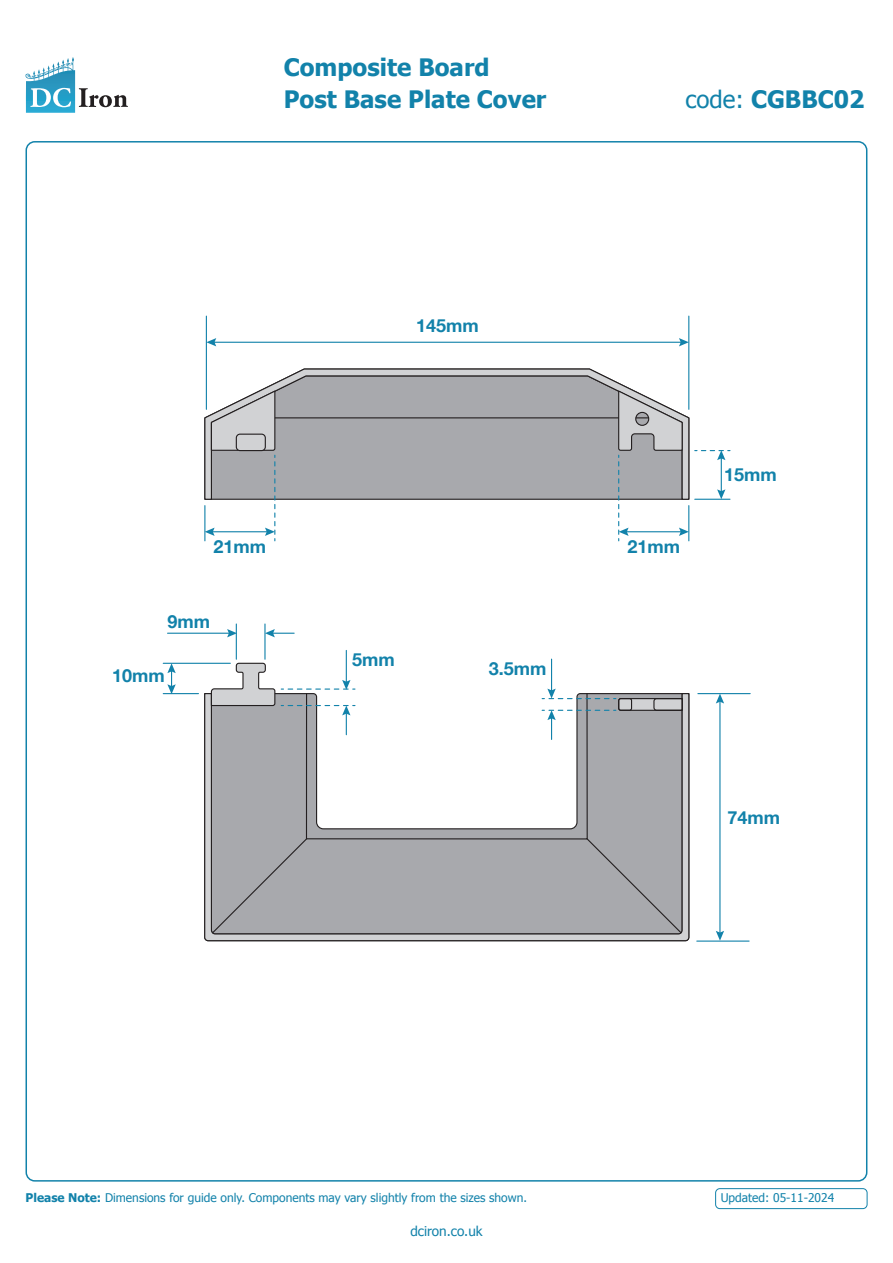
<style>
.page{position:relative;width:893px;height:1263px;background:#fff}
.page>*{position:absolute;margin:0;border:0;box-sizing:border-box;transform-origin:0 0}
.Product_Name{font:700 24px/31.5px "Tahoma";color:#1282aa}
.t1{font:700 18px "Helvetica Neue";color:#1282aa}
.t2{font:13.5px "Tahoma";color:#1282aa}
.Product_Name-2{font:12px "Tahoma";color:#1282aa}
.s1{font-weight:400}
.s2{font-weight:700}
</style>
<div class="page">
<div style="left:715px;top:1188px;width:152px;height:21px;border:1px solid #1282aa;border-radius:4px"></div>
<svg style="left:204px;top:368px;width:486px;height:132px"></svg>
<svg style="left:204px;top:693px;width:486px;height:249px"></svg>
<svg style="left:586px;top:837px;width:97px;height:97px"></svg>
<div style="left:211px;top:837px;width:97px;height:97px;background:#a8a9ad"></div>
<hr style="left:719px;top:700px;width:1px;height:234px;background:#1282aa">
<svg style="left:716px;top:931px;width:8px;height:9px"></svg>
<svg style="left:716px;top:694px;width:8px;height:9px"></svg>
<hr style="left:697px;top:940px;width:52px;height:2px;background:#1282aa">
<hr style="left:698px;top:693px;width:52px;height:1px;background:#1282aa">
<hr style="left:213px;top:342px;width:469px;height:1px;background:#1282aa">
<svg style="left:679px;top:338px;width:9px;height:8px"></svg>
<svg style="left:207px;top:338px;width:9px;height:8px"></svg>
<hr style="left:721px;top:457px;width:1px;height:35px;background:#1282aa">
<svg style="left:717px;top:489px;width:8px;height:10px"></svg>
<svg style="left:167px;top:664px;width:9px;height:29px"></svg>
<hr style="left:688px;top:316px;width:1px;height:93px;background:#1282aa">
<hr style="left:695px;top:499px;width:35px;height:1px;background:#1282aa">
<hr style="left:204px;top:506px;width:1px;height:35px;background:#1282aa">
<hr style="left:163px;top:693px;width:35px;height:1px;background:#1282aa">
<hr style="left:236px;top:624px;width:1px;height:35px;background:#1282aa">
<hr style="left:264px;top:624px;width:2px;height:35px;background:#1282aa">
<hr style="left:163px;top:663px;width:67px;height:1px;background:#1282aa">
<hr style="left:206px;top:316px;width:1px;height:93px;background:#1282aa">
<svg style="left:695px;top:450px;width:35px;height:10px"></svg>
<svg style="left:618px;top:389px;width:71px;height:152px"></svg>
<svg style="left:205px;top:389px;width:71px;height:152px"></svg>
<hr style="left:551px;top:659px;width:1px;height:33px;background:#1282aa">
<svg style="left:542px;top:689px;width:141px;height:50px"></svg>
<hr style="left:346px;top:650px;width:1px;height:33px;background:#1282aa">
<svg style="left:210px;top:662px;width:145px;height:73px"></svg>
<hr style="left:168px;top:633px;width:62px;height:1px;background:#1282aa">
<svg style="left:227px;top:629px;width:10px;height:8px"></svg>
<svg style="left:265px;top:629px;width:29px;height:8px"></svg>
<svg style="left:38px;top:57px;width:35px;height:19px"></svg>
<svg style="left:30px;top:88px;width:41px;height:19px"></svg>
<svg style="left:79px;top:88px;width:49px;height:19px"></svg>
<p class="Product_Name" style="left:284px;top:50px;width:264px">Composite Board<br>Post Base Plate Cover</p>
<p class="t1" style="left:416px;top:311px;width:64px">145mm</p>
<p class="Product_Name" style="left:685px;top:82px;width:180px"><span class="s1">code:</span> CGBBC02</p>
<p class="t1" style="left:724px;top:461px;width:54px">15mm</p>
<p class="t1" style="left:213px;top:533px;width:54px">21mm</p>
<p class="t1" style="left:627px;top:533px;width:54px">21mm</p>
<p class="t1" style="left:168px;top:607px;width:44px">9mm</p>
<p class="t1" style="left:112px;top:661px;width:54px">10mm</p>
<p class="t1" style="left:352px;top:645px;width:44px">5mm</p>
<p class="t1" style="left:489px;top:654px;width:59px">3.5mm</p>
<p class="Product_Name-2" style="left:26px;top:1190px;width:503px"><span class="s2">Please Note:</span> Dimensions for guide only. Components may vary slightly from the sizes shown.</p>
<p class="t2" style="left:410px;top:1222px;width:74px">dciron.co.uk</p>
<p class="t1" style="left:728px;top:803px;width:54px">74mm</p>
<p class="Product_Name-2" style="left:721px;top:1190px;width:115px">Updated: 05-11-2024</p>
</div>
